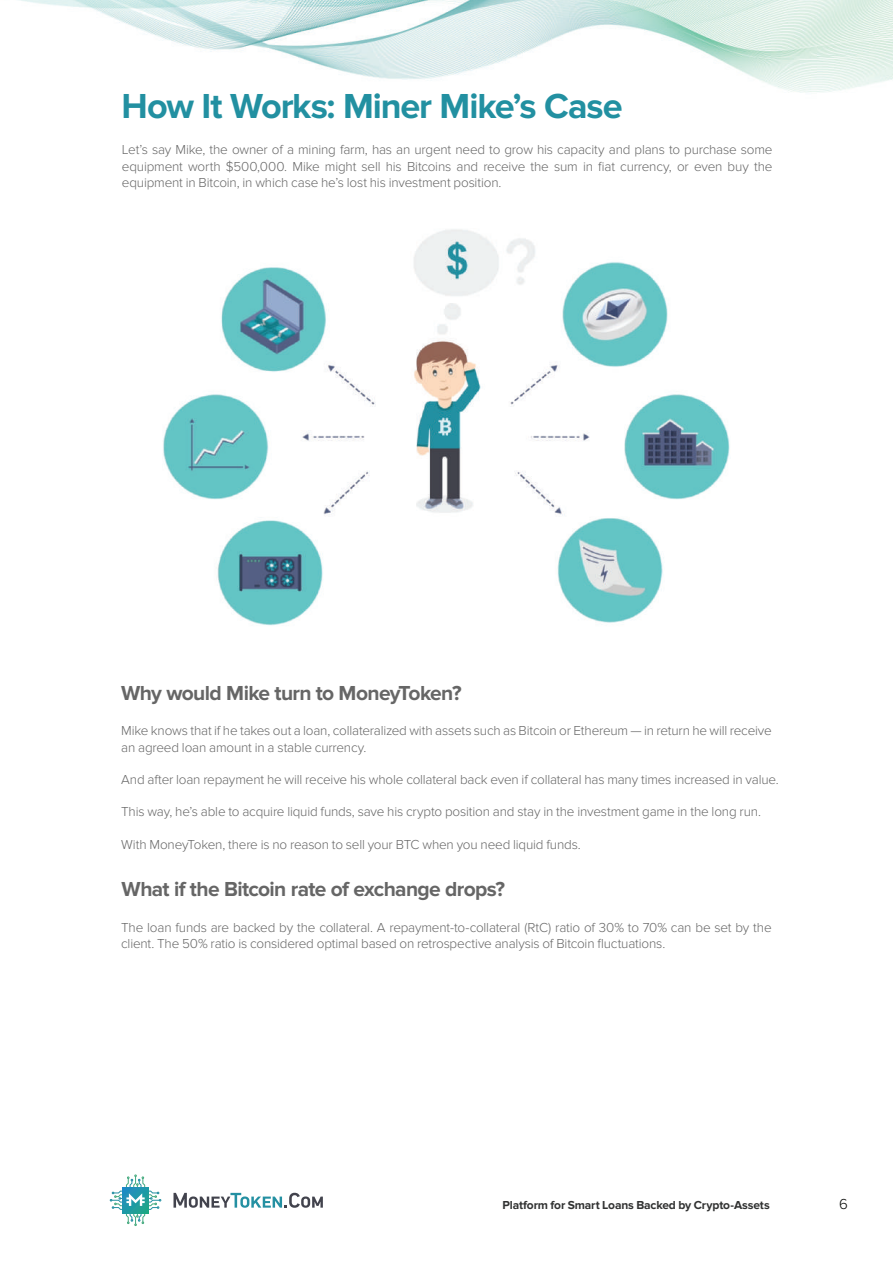
<style>
.page{position:relative;width:893px;height:1263px;background:#fff}
.page>*{position:absolute;margin:0;border:0;box-sizing:border-box;transform-origin:0 0}
.t1{font:700 36px "Proxima Nova";letter-spacing:-.03em;color:#2290a1}
.t2{font:700 21px "Proxima Nova";letter-spacing:-.03em;color:#666}
.t3{font:300 15px "Proxima Nova";color:#040503}
.t4{font:300 13.5px/16.2px "Proxima Nova";letter-spacing:-.015em;color:#666}
.t5{font:700 12px "Proxima Nova";letter-spacing:-.01em;color:#313232}
</style>
<div class="page">
<img style="left:19px;top:0;width:874px;height:93px">
<img style="left:163px;top:229px;width:567px;height:397px">
<svg style="left:110px;top:1174px;width:51px;height:52px"></svg>
<svg style="left:174px;top:1193px;width:149px;height:15px"></svg>
<h1 class="t1" style="left:122px;top:86px;width:502px">How It Works: Miner Mike’s Case</h1>
<p class="t4" style="left:122px;top:142px;width:652px;text-align:justify">Let’s say Mike, the owner of a mining farm, has an urgent need to grow his capacity and plans to purchase some equipment worth $500,000. Mike might sell his Bitcoins and receive the sum in fiat currency, or even buy the equipment in Bitcoin, in which case he’s lost his investment position.</p>
<h2 class="t2" style="left:121px;top:681px;width:342px">Why would Mike turn to MoneyToken?</h2>
<p class="t4" style="left:121px;top:723px;width:652px">Mike knows that if he takes out a loan, collateralized with assets such as Bitcoin or Ethereum — in return he will receive an agreed loan amount in a stable currency.</p>
<p class="t4" style="left:121px;top:771px;width:659px">And after loan repayment he will receive his whole collateral back even if collateral has many times increased in value.</p>
<p class="t4" style="left:121px;top:804px;width:641px">This way, he’s able to acquire liquid funds, save his crypto position and stay in the investment game in the long run.</p>
<p class="t4" style="left:121px;top:836px;width:461px">With MoneyToken, there is no reason to sell your BTC when you need liquid funds.</p>
<h2 class="t2" style="left:122px;top:877px;width:385px">What if the Bitcoin rate of exchange drops?</h2>
<p class="t4" style="left:121px;top:919px;width:652px">The loan funds are backed by the collateral. A repayment-to-collateral (RtC) ratio of 30% to 70% can be set by the client. The 50% ratio is considered optimal based on retrospective analysis of Bitcoin fluctuations.</p>
<p class="t5" style="left:503px;top:1198px;width:269px">Platform for Smart Loans Backed by Crypto-Assets</p>
<p class="t3" style="left:839px;top:1195px;width:10px">6</p>
</div>
